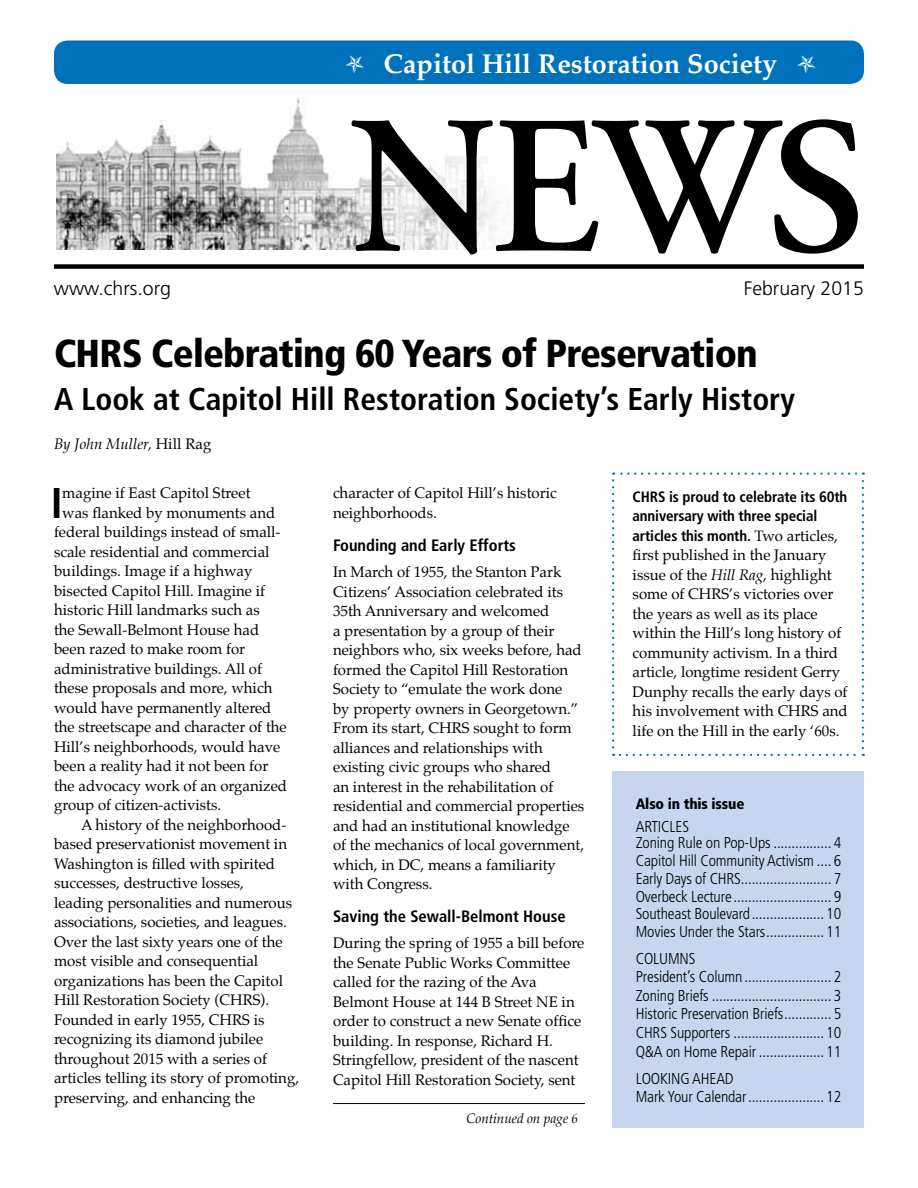
<style>
.page{position:relative;width:918px;height:1188px;background:#fff}
.page>*{position:absolute;margin:0;border:0;box-sizing:border-box;transform-origin:0 0}
.t1{font:700 condensed 42.9px "Frutiger LT Std";color:#000}
.t2{font:900 condensed 39px "Frutiger LT Std";letter-spacing:-.02em;color:#000}
.t3{font:700 condensed 31.5px "Frutiger LT Std";color:#000}
.t4{font:700 27px "Palatino";color:#fff}
.t5{font:600 24.9px "Adobe Garamond Pro";color:#fff}
.t6{font:300 19.5px "Frutiger LT";color:#000}
.t7{font:700 condensed 16.5px "Frutiger LT Std";color:#000}
.t8{font:300 condensed 15.75px/17.5px "Frutiger LT Std";letter-spacing:-.01em;color:#000}
.t9{font:15px/19.5px "Palatino";color:#000}
.t10{font:700 condensed 15px/19.5px "Frutiger LT Std";letter-spacing:-.01em;color:#000}
.t11{font:italic 15px "Palatino";letter-spacing:.005em;color:#000}
.t12{font:900 condensed 15px "Frutiger LT Std";letter-spacing:-.01em;color:#000}
.t13{font:italic 13.5px "Palatino";letter-spacing:-.005em;color:#000}
.s1{font-style:normal}
.s2{font-family:"Palatino";font-weight:400;font-stretch:normal}
.s3{font-style:italic}
</style>
<div class="page">
<hr style="left:56px;top:263px;width:808px;height:1px;background:#000">
<img style="left:56px;top:98px;width:295px;height:152px">
<svg style="left:351px;top:119px;width:507px;height:136px"></svg>
<div style="left:54px;top:40px;width:810px;height:44px;background:#0072bc;border-radius:14px"></div>
<div style="left:54px;top:264px;width:810px;height:5px;background:#000"></div>
<div style="left:612px;top:771px;width:252px;height:356px;background:#c7d6ee"></div>
<hr style="left:333px;top:1103px;width:252px;height:1px;background:#000">
<svg style="left:612px;top:472px;width:252px;height:284px"></svg>
<h3 class="t4" style="left:384px;top:41px;width:395px">Capitol Hill Restoration Society</h3>
<h3 class="t5" style="left:420px;top:57px;width:373px">✯ Capitol Hill Restoration Society ✯</h3>
<h3 class="t6" style="left:54px;top:277px;width:119px">www.chrs.org</h3>
<h3 class="t6" style="left:744px;top:277px;width:122px">February 2015</h3>
<h2 class="t2" style="left:54px;top:330px;width:705px">CHRS Celebrating 60 Years of Preservation</h2>
<h3 class="t3" style="left:54px;top:380px;width:742px">A Look at Capitol Hill Restoration Society’s Early History</h3>
<p class="t11" style="left:54px;top:432px;width:159px">By John Muller, <span class="s1">Hill Rag</span></p>
<h1 class="t1" style="left:51px;top:478px;width:13px">I</h1>
<p class="t9" style="left:62px;top:483px;width:190px">magine if East Capitol Street</p>
<p class="t9" style="left:62px;top:503px;width:215px">was flanked by monuments and</p>
<p class="t9" style="left:54px;top:522px;width:228px">federal buildings instead of small-</p>
<p class="t9" style="left:54px;top:542px;width:217px">scale residential and commercial</p>
<p class="t9" style="left:54px;top:561px;width:200px">buildings. Image if a highway</p>
<p class="t9" style="left:54px;top:581px;width:213px">bisected Capitol Hill. Imagine if</p>
<p class="t9" style="left:54px;top:600px;width:207px">historic Hill landmarks such as</p>
<p class="t9" style="left:54px;top:620px;width:207px">the Sewall-Belmont House had</p>
<p class="t9" style="left:54px;top:639px;width:193px">been razed to make room for</p>
<p class="t9" style="left:54px;top:659px;width:210px">administrative buildings. All of</p>
<p class="t9" style="left:54px;top:678px;width:220px">these proposals and more, which</p>
<p class="t9" style="left:54px;top:698px;width:219px">would have permanently altered</p>
<p class="t9" style="left:54px;top:717px;width:234px">the streetscape and character of the</p>
<p class="t9" style="left:54px;top:737px;width:228px">Hill’s neighborhoods, would have</p>
<p class="t9" style="left:54px;top:756px;width:216px">been a reality had it not been for</p>
<p class="t9" style="left:54px;top:776px;width:235px">the advocacy work of an organized</p>
<p class="t9" style="left:54px;top:795px;width:169px">group of citizen-activists.</p>
<p class="t9" style="left:81px;top:815px;width:207px">A history of the neighborhood-</p>
<p class="t9" style="left:54px;top:834px;width:235px">based preservationist movement in</p>
<p class="t9" style="left:54px;top:854px;width:223px">Washington is filled with spirited</p>
<p class="t9" style="left:54px;top:873px;width:192px">successes, destructive losses,</p>
<p class="t9" style="left:54px;top:893px;width:240px">leading personalities and numerous</p>
<p class="t9" style="left:54px;top:912px;width:234px">associations, societies, and leagues.</p>
<p class="t9" style="left:54px;top:932px;width:230px">Over the last sixty years one of the</p>
<p class="t9" style="left:54px;top:951px;width:206px">most visible and consequential</p>
<p class="t9" style="left:54px;top:971px;width:231px">organizations has been the Capitol</p>
<p class="t9" style="left:54px;top:990px;width:217px">Hill Restoration Society (CHRS).</p>
<p class="t9" style="left:54px;top:1010px;width:212px">Founded in early 1955, CHRS is</p>
<p class="t9" style="left:54px;top:1029px;width:211px">recognizing its diamond jubilee</p>
<p class="t9" style="left:54px;top:1049px;width:215px">throughout 2015 with a series of</p>
<p class="t9" style="left:54px;top:1068px;width:247px">articles telling its story of promoting,</p>
<p class="t9" style="left:54px;top:1088px;width:203px">preserving, and enhancing the</p>
<p class="t9" style="left:333px;top:483px;width:225px">character of Capitol Hill’s historic neighborhoods.</p>
<p class="t7" style="left:333px;top:535px;width:185px">Founding and Early Efforts</p>
<p class="t9" style="left:333px;top:562px;width:253px">In March of 1955, the Stanton Park Citizens’ Association celebrated its 35th Anniversary and welcomed<br>a presentation by a group of their neighbors who, six weeks before, had formed the Capitol Hill Restoration Society to “emulate the work done<br>by property owners in Georgetown.” From its start, CHRS sought to form alliances and relationships with existing civic groups who shared<br>an interest in the rehabilitation of residential and commercial properties and had an institutional knowledge of the mechanics of local government, which, in DC, means a familiarity with Congress.</p>
<p class="t7" style="left:333px;top:907px;width:234px">Saving the Sewall-Belmont House</p>
<p class="t9" style="left:333px;top:933px;width:253px">During the spring of 1955 a bill before the Senate Public Works Committee called for the razing of the Ava Belmont House at 144 B Street NE in order to construct a new Senate office building. In response, Richard H.<br>Stringfellow, president of the nascent Capitol Hill Restoration Society, sent</p>
<p class="t13" style="left:467px;top:1107px;width:113px">Continued on page 6</p>
<p class="t10" style="left:633px;top:487px;width:216px">CHRS is proud to celebrate its 60th anniversary with three special articles this month. <span class="s2">Two articles,</span></p>
<p class="t9" style="left:633px;top:545px;width:217px">first published in the January issue of the <span class="s3">Hill Rag</span>, highlight some of CHRS’s victories over the years as well as its place within the Hill’s long history of community activism. In a third article, longtime resident Gerry<br>Dunphy recalls the early days of his involvement with CHRS and life on the Hill in the early ‘60s.</p>
<p class="t12" style="left:636px;top:794px;width:110px">Also in this issue</p>
<p class="t8" style="left:636px;top:818px;width:207px;line-height:16.5px">ARTICLES<br>Zoning Rule on Pop-Ups ................ 4</p>
<p class="t8" style="left:636px;top:852px;width:207px;text-align:justify">Capitol Hill Community Activism .... 6<br>Early Days of CHRS......................... 7<br>Overbeck Lecture ........................... 9<br>Southeast Boulevard.................... 10<br>Movies Under the Stars................ 11</p>
<p class="t8" style="left:636px;top:950px;width:207px;line-height:18.6px">COLUMNS<br>President’s Column ........................ 2<br>Zoning Briefs ................................. 3</p>
<p class="t8" style="left:636px;top:1004px;width:207px;line-height:19px;text-align:justify">Historic Preservation Briefs............. 5<br>CHRS Supporters ......................... 10<br>Q&amp;A on Home Repair .................. 11</p>
<p class="t8" style="left:636px;top:1070px;width:207px;line-height:18px">LOOKING AHEAD<br>Mark Your Calendar..................... 12</p>
</div>
